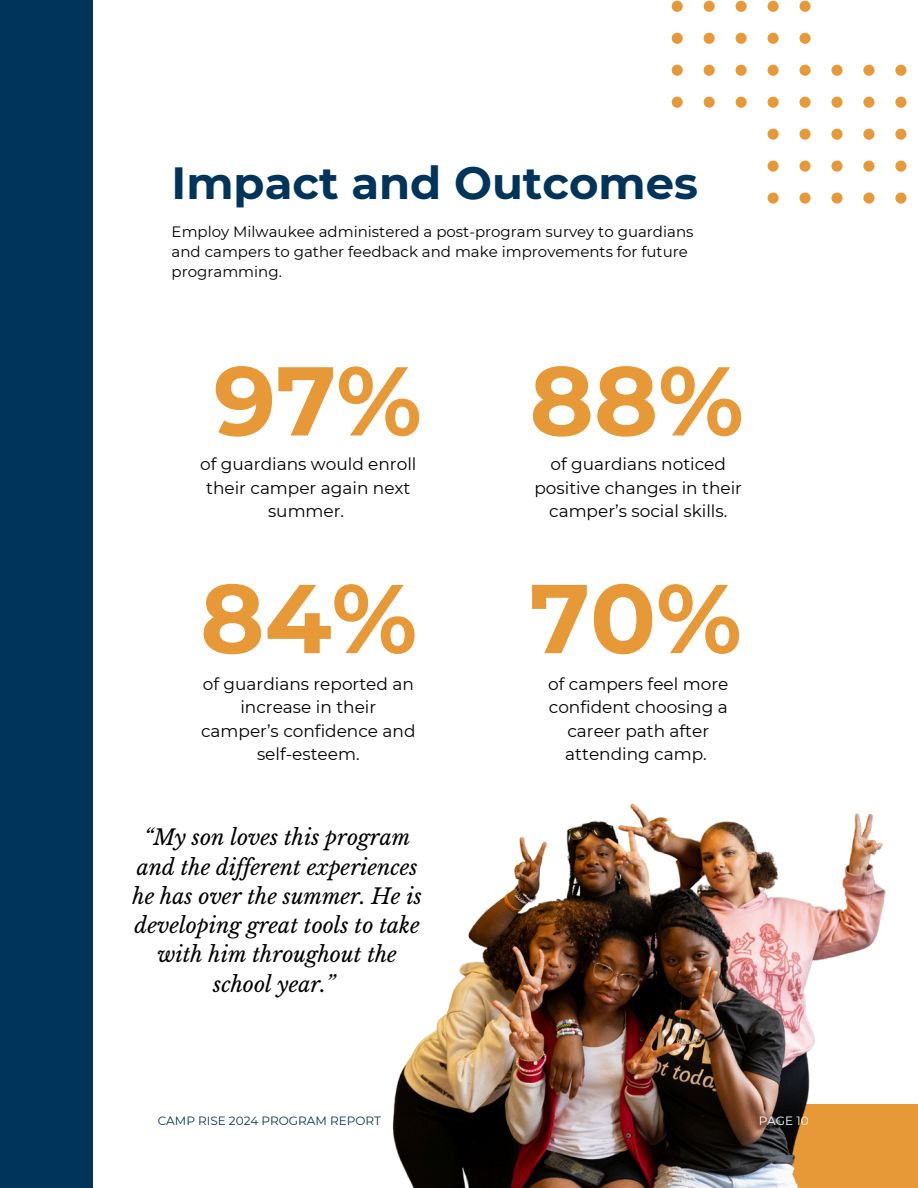
<style>
.page{position:relative;width:918px;height:1188px;background:#fff}
.page>*{position:absolute;margin:0;border:0;box-sizing:border-box;transform-origin:0 0}
.t1{font:700 97.5px "Montserrat";color:#e79837}
.t2{font:700 45px "Montserrat";color:#00345b}
.t3{font:italic 21.3px/29.2px "Libre Baskerville";color:#000;text-align:center}
.t4{font:16.95px/23.7px "Montserrat";color:#000;text-align:center}
.t5{font:15px/20.2px "Montserrat";color:#000}
.t6{font:12px "Montserrat";color:#00345b}
.t7{font:12px "Montserrat";color:#fff}
</style>
<div class="page">
<img style="left:392px;top:803px;width:526px;height:385px">
<svg style="left:672px;top:1px;width:11px;height:11px"></svg>
<svg style="left:704px;top:1px;width:11px;height:11px"></svg>
<svg style="left:736px;top:1px;width:11px;height:11px"></svg>
<svg style="left:768px;top:1px;width:11px;height:11px"></svg>
<svg style="left:800px;top:1px;width:11px;height:11px"></svg>
<svg style="left:672px;top:33px;width:11px;height:11px"></svg>
<svg style="left:704px;top:33px;width:11px;height:11px"></svg>
<svg style="left:736px;top:33px;width:11px;height:11px"></svg>
<svg style="left:768px;top:33px;width:11px;height:11px"></svg>
<svg style="left:800px;top:33px;width:11px;height:11px"></svg>
<svg style="left:672px;top:65px;width:11px;height:11px"></svg>
<svg style="left:704px;top:65px;width:11px;height:11px"></svg>
<svg style="left:736px;top:65px;width:11px;height:11px"></svg>
<svg style="left:768px;top:65px;width:11px;height:11px"></svg>
<svg style="left:800px;top:65px;width:11px;height:11px"></svg>
<svg style="left:831px;top:65px;width:12px;height:11px"></svg>
<svg style="left:863px;top:65px;width:11px;height:11px"></svg>
<svg style="left:895px;top:65px;width:11px;height:11px"></svg>
<svg style="left:672px;top:97px;width:11px;height:11px"></svg>
<svg style="left:704px;top:97px;width:11px;height:11px"></svg>
<svg style="left:736px;top:97px;width:11px;height:11px"></svg>
<svg style="left:768px;top:97px;width:11px;height:11px"></svg>
<svg style="left:800px;top:97px;width:11px;height:11px"></svg>
<svg style="left:831px;top:97px;width:12px;height:11px"></svg>
<svg style="left:863px;top:97px;width:11px;height:11px"></svg>
<svg style="left:895px;top:97px;width:11px;height:11px"></svg>
<svg style="left:768px;top:129px;width:11px;height:11px"></svg>
<svg style="left:800px;top:129px;width:11px;height:11px"></svg>
<svg style="left:831px;top:129px;width:12px;height:11px"></svg>
<svg style="left:863px;top:129px;width:11px;height:11px"></svg>
<svg style="left:895px;top:129px;width:11px;height:11px"></svg>
<svg style="left:768px;top:161px;width:11px;height:11px"></svg>
<svg style="left:800px;top:161px;width:11px;height:11px"></svg>
<svg style="left:831px;top:161px;width:12px;height:11px"></svg>
<svg style="left:863px;top:161px;width:11px;height:11px"></svg>
<svg style="left:895px;top:161px;width:11px;height:11px"></svg>
<svg style="left:768px;top:193px;width:11px;height:11px"></svg>
<svg style="left:800px;top:193px;width:11px;height:11px"></svg>
<svg style="left:831px;top:193px;width:12px;height:11px"></svg>
<svg style="left:863px;top:193px;width:11px;height:11px"></svg>
<svg style="left:895px;top:193px;width:11px;height:11px"></svg>
<div style="left:0;top:0;width:93px;height:1188px;background:#00345b"></div>
<h4 class="t2" style="left:172px;top:155px;width:528px">Impact and Outcomes</h4>
<h2 class="t5" style="left:172px;top:221px;width:523px">Employ Milwaukee administered a post-program survey to guardians and campers to gather feedback and make improvements for future programming.</h2>
<p class="t1" style="left:214px;top:341px;width:210px">97%</p>
<h1 class="t4" style="left:200px;top:452px;width:218px">of guardians would enroll</h1>
<h1 class="t4" style="left:206px;top:476px;width:206px">their camper again next summer.</h1>
<h1 class="t1" style="left:200px;top:559px;width:219px">84%</h1>
<h4 class="t1" style="left:530px;top:341px;width:216px">88%</h4>
<h4 class="t4" style="left:535px;top:452px;width:209px">of guardians noticed positive changes in their camper’s social skills.</h4>
<h1 class="t1" style="left:530px;top:559px;width:214px">70%</h1>
<p class="t4" style="left:201px;top:672px;width:216px">of guardians reported an increase in their camper’s confidence and self-esteem.</p>
<p class="t4" style="left:548px;top:672px;width:182px">of campers feel more confident choosing a career path after attending camp.</p>
<h3 class="t3" style="left:133px;top:823px;width:291px">“My son loves this program and the dif erent experiences he has over the summer. He is developing great tools to take with him throughout the school year.”</h3>
<h1 class="t6" style="left:158px;top:1113px;width:225px">CAMP RISE 2024 PROGRAM REPORT</h1>
<h4 class="t7" style="left:759px;top:1113px;width:51px">PAGE 10</h4>
</div>
